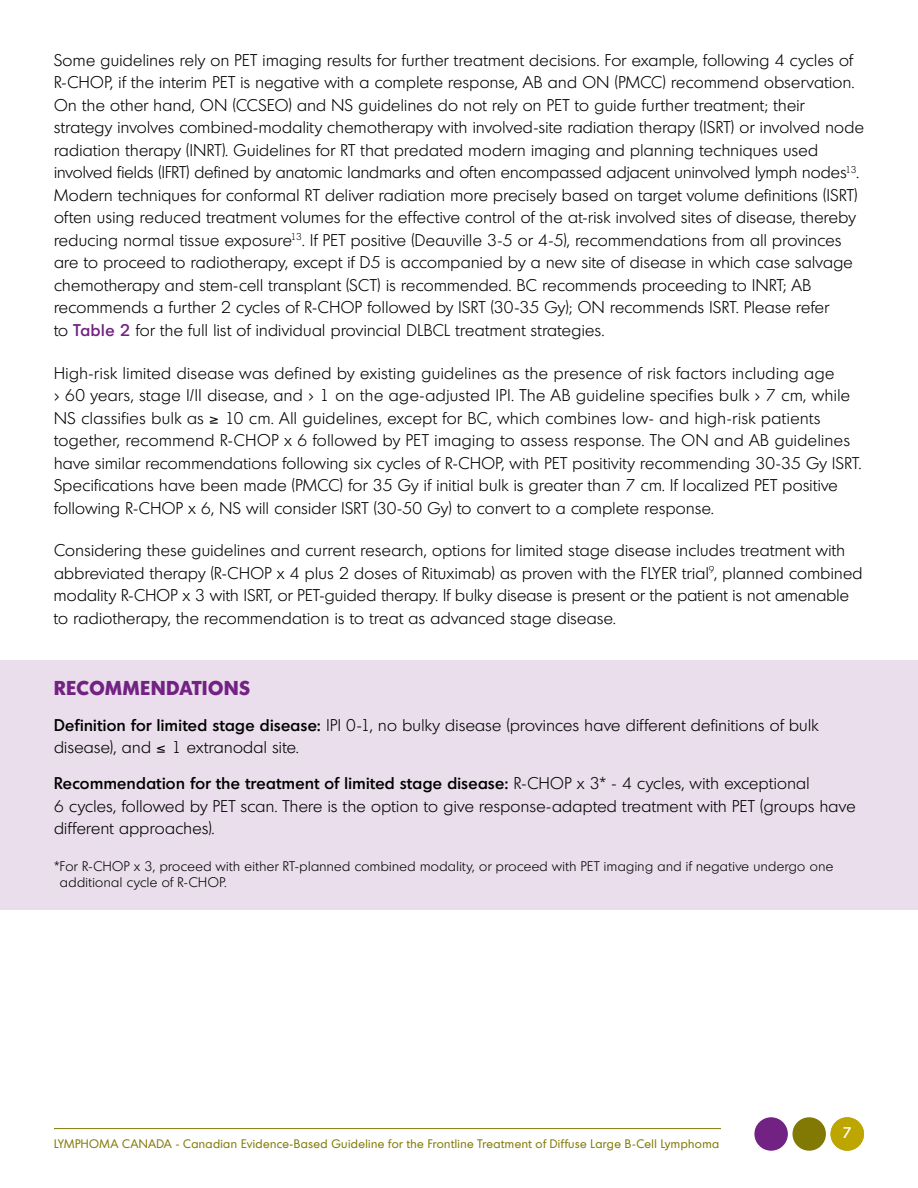
<style>
.page{position:relative;width:918px;height:1188px;background:#fff}
.page>*{position:absolute;margin:0;border:0;box-sizing:border-box;transform-origin:0 0}
.t1{font:800 19.5px "Montreal Serial";letter-spacing:.04em;color:#722282}
.t2{font:300 16.5px/22.5px "Montreal Serial";letter-spacing:.025em;color:#000}
.t3{font:500 15px "Montreal Serial";color:#fff}
.t4{font:300 13.5px/16.5px "Montreal Serial";letter-spacing:.03em;color:#000}
.t5{font:12px "Montreal Serial";letter-spacing:.035em;color:#827905}
.s1{font-weight:500;color:#722282}
.s2{font-weight:500}
</style>
<div class="page">
<div style="left:754px;top:1117px;width:34px;height:34px;background:#722282;border-radius:50%"></div>
<div style="left:792px;top:1117px;width:34px;height:34px;background:#827905;border-radius:50%"></div>
<div style="left:831px;top:1117px;width:33px;height:34px;background:#bda600;border-radius:50%"></div>
<hr style="left:54px;top:1128px;width:667px;height:1px;background:#827905">
<div style="left:0;top:660px;width:918px;height:58px;background:#eadeec"></div>
<div style="left:0;top:698px;width:918px;height:78px;background:#eadeec"></div>
<div style="left:0;top:757px;width:918px;height:100px;background:#eadeec"></div>
<div style="left:0;top:841px;width:918px;height:69px;background:#eadeec"></div>
<p class="t2" style="left:54px;top:49px;width:811px">Some guidelines rely on PET imaging results for further treatment decisions. For example, following 4 cycles of R-CHOP, if the interim PET is negative with a complete response, AB and ON (PMCC) recommend observation.<br>On the other hand, ON (CCSEO) and NS guidelines do not rely on PET to guide further treatment; their strategy involves combined-modality chemotherapy with involved-site radiation therapy (ISRT) or involved node radiation therapy (INRT). Guidelines for RT that predated modern imaging and planning techniques used involved fields (IFRT) defined by anatomic landmarks and often encompassed adjacent uninvolved lymph nodes<sup>13</sup>.<br>Modern techniques for conformal RT deliver radiation more precisely based on target volume definitions (ISRT) often using reduced treatment volumes for the effective control of the at-risk involved sites of disease, thereby reducing normal tissue exposure<sup>13</sup>. If PET positive (Deauville 3-5 or 4-5), recommendations from all provinces are to proceed to radiotherapy, except if D5 is accompanied by a new site of disease in which case salvage chemotherapy and stem-cell transplant (SCT) is recommended. BC recommends proceeding to INRT; AB recommends a further 2 cycles of R-CHOP followed by ISRT (30-35 Gy); ON recommends ISRT. Please refer<br>to <span class="s1">Table 2</span> for the full list of individual provincial DLBCL treatment strategies.</p>
<p class="t2" style="left:54px;top:361px;width:809px">High-risk limited disease was defined by existing guidelines as the presence of risk factors including age<br>&gt; 60 years, stage I/II disease, and &gt; 1 on the age-adjusted IPI. The AB guideline specifies bulk &gt; 7 cm, while NS classifies bulk as ≥ 10 cm. All guidelines, except for BC, which combines low- and high-risk patients together, recommend R-CHOP x 6 followed by PET imaging to assess response. The ON and AB guidelines have similar recommendations following six cycles of R-CHOP, with PET positivity recommending 30-35 Gy ISRT.<br>Specifications have been made (PMCC) for 35 Gy if initial bulk is greater than 7 cm. If localized PET positive following R-CHOP x 6, NS will consider ISRT (30-50 Gy) to convert to a complete response.</p>
<p class="t2" style="left:54px;top:539px;width:810px">Considering these guidelines and current research, options for limited stage disease includes treatment with abbreviated therapy (R-CHOP x 4 plus 2 doses of Rituximab) as proven with the FLYER trial<sup>9</sup>, planned combined modality R-CHOP x 3 with ISRT, or PET-guided therapy. If bulky disease is present or the patient is not amenable to radiotherapy, the recommendation is to treat as advanced stage disease.</p>
<p class="t1" style="left:54px;top:674px;width:198px">RECOMMENDATIONS</p>
<p class="t2" style="left:54px;top:713px;width:766px"><span class="s2">Definition for limited stage disease:</span> IPI 0-1, no bulky disease (provinces have different definitions of bulk disease), and ≤ 1 extranodal site.</p>
<p class="t2" style="left:54px;top:772px;width:803px"><span class="s2">Recommendation for the treatment of limited stage disease:</span> R-CHOP x 3* - 4 cycles, with exceptional<br>6 cycles, followed by PET scan. There is the option to give response-adapted treatment with PET (groups have different approaches).</p>
<p class="t4" style="left:60px;top:858px;width:775px;text-indent:-6px">*For R-CHOP x 3, proceed with either RT-planned combined modality, or proceed with PET imaging and if negative undergo one additional cycle of R-CHOP.</p>
<p class="t5" style="left:54px;top:1136px;width:667px">LYMPHOMA CANADA - Canadian Evidence-Based Guideline for the Frontline Treatment of Diffuse Large B-Cell Lymphoma</p>
<p class="t3" style="left:843px;top:1123px;width:10px">7</p>
</div>
